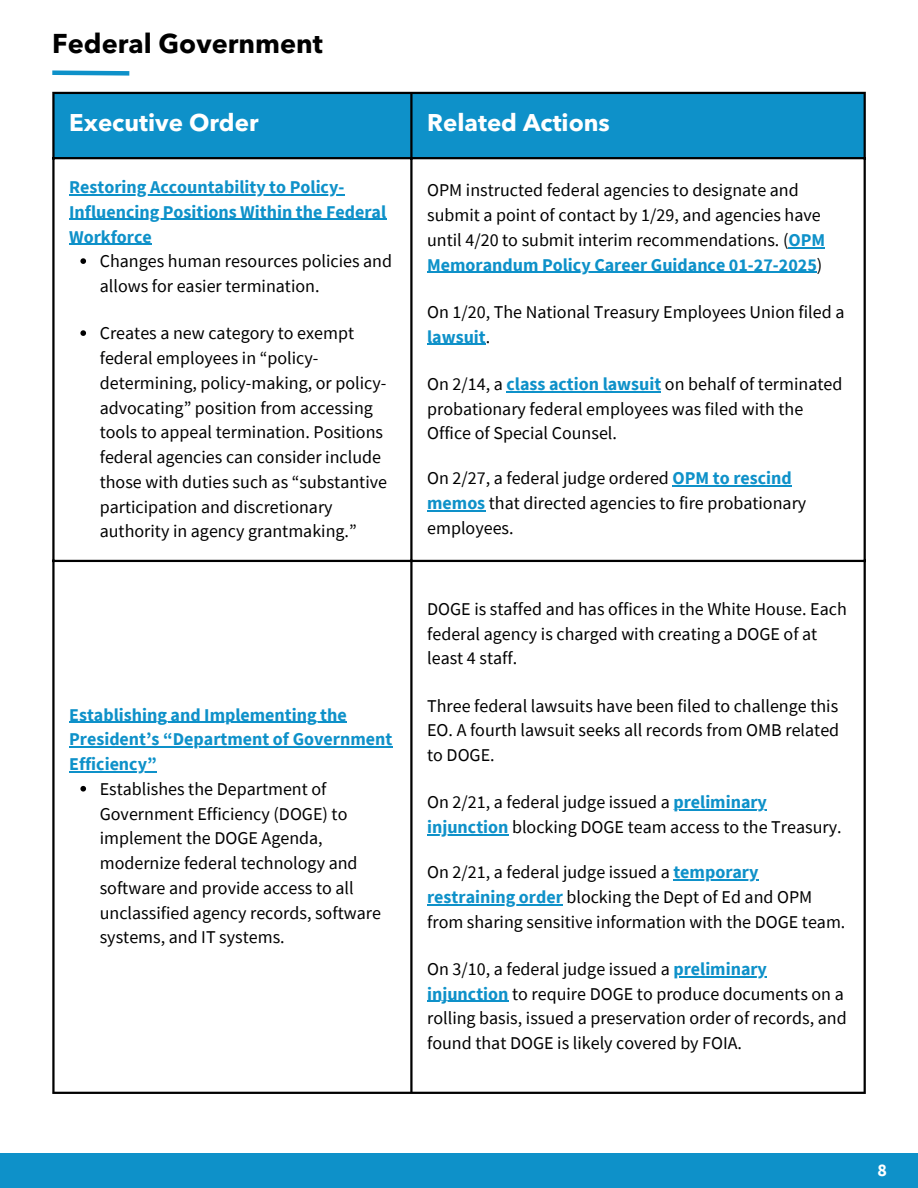
<style>
.page{position:relative;width:918px;height:1188px;background:#fff}
.page>*{position:absolute;margin:0;border:0;box-sizing:border-box;transform-origin:0 0}
.t1{font:700 27px "Avenir Next LT Pro";color:#000}
.t2{font:700 24px "Avenir Next LT Pro";color:#fff}
.t3{font:18px/24.8px "Source Sans Pro";color:#000}
.t4{font:18px/24.8px "Source Sans Pro";color:#000001}
.t5{font:700 18px "Source Sans Pro";color:#0e91c9}
.t6{font:700 18px "Source Sans Pro";color:#fff}
.s1{font-weight:700;color:#0e91c9}
.s2{font-weight:400;color:#000}
</style>
<div class="page">
<div style="left:0;top:1153px;width:918px;height:35px;background:#0e91c9"></div>
<div style="left:55px;top:94px;width:809px;height:63px;background:#0e91c9"></div>
<hr style="left:69px;top:194px;width:275px;height:1px;background:#0e91c9">
<hr style="left:69px;top:219px;width:317px;height:1px;background:#0e91c9">
<hr style="left:69px;top:244px;width:83px;height:1px;background:#0e91c9">
<svg style="left:80px;top:258px;width:6px;height:6px"></svg>
<svg style="left:80px;top:330px;width:6px;height:6px"></svg>
<hr style="left:789px;top:247px;width:36px;height:1px;background:#0e91c9">
<hr style="left:427px;top:272px;width:390px;height:1px;background:#0e91c9">
<hr style="left:427px;top:344px;width:59px;height:1px;background:#0e91c9">
<hr style="left:506px;top:391px;width:155px;height:1px;background:#0e91c9">
<hr style="left:673px;top:486px;width:119px;height:1px;background:#0e91c9">
<hr style="left:427px;top:510px;width:58px;height:1px;background:#0e91c9">
<hr style="left:69px;top:722px;width:278px;height:1px;background:#0e91c9">
<hr style="left:69px;top:747px;width:235px;height:1px;background:#0e91c9">
<hr style="left:304px;top:747px;width:88px;height:1px;background:#0e91c9">
<hr style="left:69px;top:771px;width:88px;height:1px;background:#0e91c9">
<svg style="left:80px;top:786px;width:6px;height:6px"></svg>
<hr style="left:673px;top:810px;width:94px;height:1px;background:#0e91c9">
<hr style="left:427px;top:834px;width:82px;height:1px;background:#0e91c9">
<hr style="left:673px;top:879px;width:86px;height:1px;background:#0e91c9">
<hr style="left:427px;top:904px;width:136px;height:1px;background:#0e91c9">
<hr style="left:673px;top:976px;width:94px;height:1px;background:#0e91c9">
<hr style="left:427px;top:1001px;width:82px;height:1px;background:#0e91c9">
<hr style="left:52px;top:94px;width:3px;height:998px;background:#000">
<hr style="left:410px;top:94px;width:3px;height:998px;background:#000">
<hr style="left:864px;top:94px;width:2px;height:998px;background:#000">
<hr style="left:52px;top:92px;width:814px;height:2px;background:#000">
<hr style="left:52px;top:157px;width:814px;height:2px;background:#000">
<hr style="left:52px;top:560px;width:814px;height:2px;background:#000">
<hr style="left:52px;top:1092px;width:814px;height:2px;background:#000">
<svg style="left:52px;top:70px;width:78px;height:6px"></svg>
<h1 class="t1" style="left:52px;top:33px;width:272px">Federal Government</h1>
<h1 class="t2" style="left:69px;top:113px;width:191px">Executive Order</h1>
<p class="t2" style="left:427px;top:113px;width:184px">Related Actions</p>
<p class="t5" style="left:69px;top:175px;width:277px">Restoring Accountability to Policy-</p>
<p class="t5" style="left:69px;top:200px;width:319px">Influencing Positions Within the Federal</p>
<p class="t5" style="left:69px;top:225px;width:84px">Workforce</p>
<p class="t4" style="left:100px;top:249px;width:294px">Changes human resources policies and</p>
<p class="t4" style="left:100px;top:273px;width:221px">allows for easier termination.</p>
<p class="t4" style="left:100px;top:321px;width:256px">Creates a new category to exempt</p>
<p class="t4" style="left:100px;top:345px;width:289px">federal employees in “policy&shy;determining, policy-making, or policy&shy;advocating” position from accessing tools to appeal termination. Positions federal agencies can consider include those with duties such as “substantive participation and discretionary authority in agency grantmaking.”</p>
<p class="t5" style="left:69px;top:703px;width:279px">Establishing and Implementing the</p>
<p class="t5" style="left:69px;top:728px;width:325px">President’s “Department of Government</p>
<p class="t4" style="left:100px;top:751px;width:249px;text-indent:-31px"><span class="s1">Efficiency”<br></span>Establishes the Department of<br>Government Efficiency (DOGE) to</p>
<p class="t4" style="left:100px;top:826px;width:283px">implement the DOGE Agenda, modernize federal technology and software and provide access to all unclassified agency records, software systems, and IT systems.</p>
<p class="t3" style="left:427px;top:178px;width:400px">OPM instructed federal agencies to designate and submit a point of contact by 1/29, and agencies have until 4/20 to submit interim recommendations. (<span class="s1">OPM</span></p>
<p class="t5" style="left:427px;top:253px;width:397px">Memorandum Policy Career Guidance 01-27-2025<span class="s2">)</span></p>
<p class="t3" style="left:427px;top:299px;width:419px">On 1/20, The National Treasury Employees Union filed a <span class="s1">lawsuit</span>.</p>
<p class="t3" style="left:427px;top:371px;width:417px">On 2/14, a <span class="s1">class action lawsuit</span> on behalf of terminated probationary federal employees was filed with the</p>
<p class="t3" style="left:427px;top:421px;width:191px">Office of Special Counsel.</p>
<p class="t3" style="left:427px;top:466px;width:381px">On 2/27, a federal judge ordered <span class="s1">OPM to rescind memos</span> that directed agencies to fire probationary</p>
<p class="t3" style="left:427px;top:515px;width:88px">employees.</p>
<p class="t3" style="left:427px;top:596px;width:421px">DOGE is staffed and has offices in the White House. Each federal agency is charged with creating a DOGE of at least 4 staff.</p>
<p class="t3" style="left:427px;top:693px;width:414px;text-align:justify">Three federal lawsuits have been filed to challenge this EO. A fourth lawsuit seeks all records from OMB related to DOGE.</p>
<p class="t3" style="left:427px;top:790px;width:341px">On 2/21, a federal judge issued a <span class="s1">preliminary</span></p>
<p class="t3" style="left:427px;top:814px;width:416px"><span class="s1">injunction</span> blocking DOGE team access to the Treasury.</p>
<p class="t3" style="left:427px;top:859px;width:420px">On 2/21, a federal judge issued a <span class="s1">temporary restraining order</span> blocking the Dept of Ed and OPM from sharing sensitive information with the DOGE team.</p>
<p class="t3" style="left:427px;top:956px;width:421px">On 3/10, a federal judge issued a <span class="s1">preliminary injunction</span> to require DOGE to produce documents on a rolling basis, issued a preservation order of records, and found that DOGE is likely covered by FOIA.</p>
<p class="t6" style="left:877px;top:1159px;width:11px">8</p>
</div>
